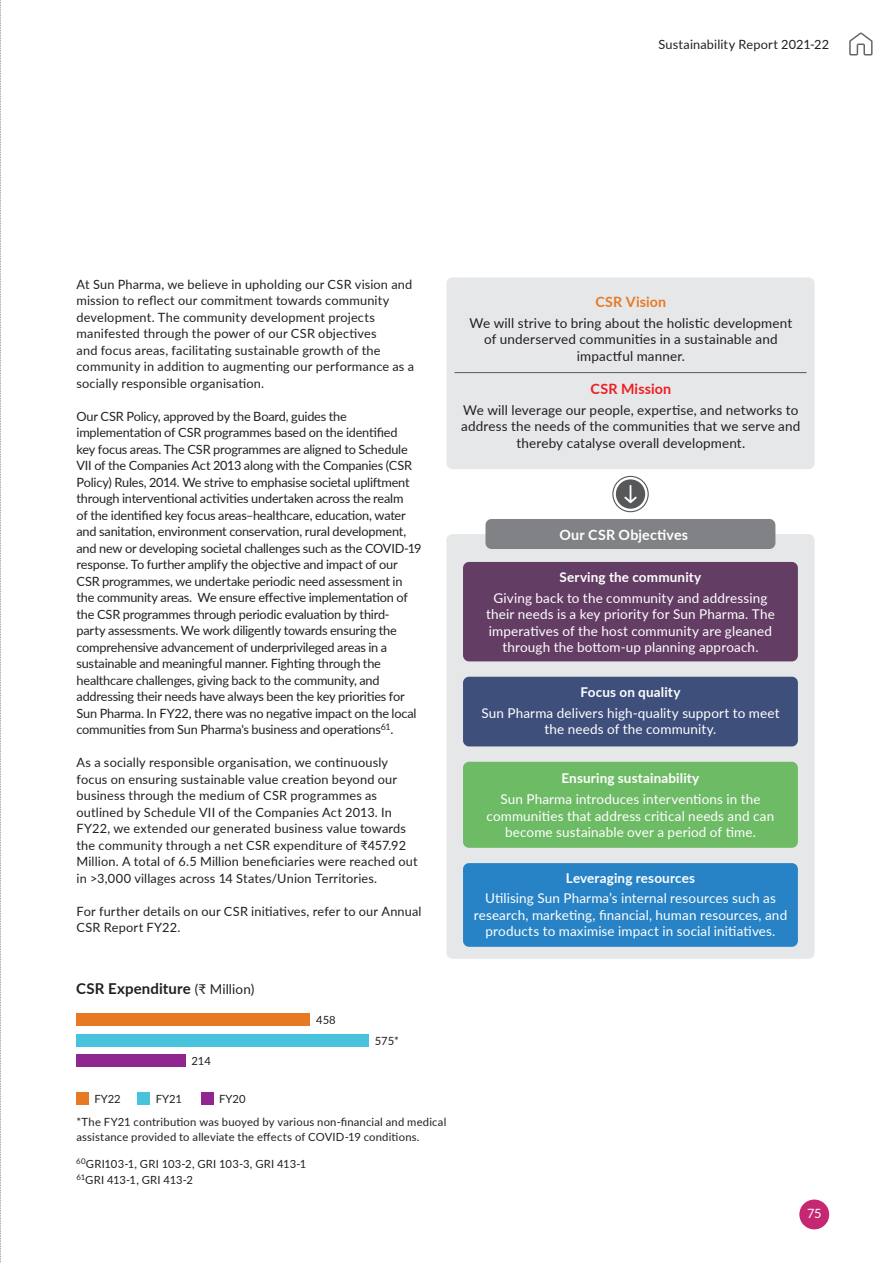
<style>
.page{position:relative;width:893px;height:1263px;background:#fff}
.page>*{position:absolute;margin:0;border:0;box-sizing:border-box;transform-origin:0 0}
.t1{font:700 15px "Lato";letter-spacing:.01em;color:#231f20}
.t2{font:700 14.25px "Lato";letter-spacing:.01em;color:#fff}
.t3{font:700 14.25px "Lato";letter-spacing:.01em;color:#ee1d23}
.t4{font:700 14.25px "Lato";letter-spacing:.01em;color:#e87924}
.t5{font:13.5px/16.5px "Lato";letter-spacing:.01em;color:#fff;text-align:center}
.t6{font:13.5px/16.5px "Lato";letter-spacing:.01em;color:#231f20;text-align:center}
.t7{font:700 13.5px "Lato";letter-spacing:.01em;color:#fff}
.t8{font:12.75px/16.5px "Lato";letter-spacing:-.015em;color:#231f20}
.t9{font:12.75px/16.5px "Lato";letter-spacing:.01em;color:#231f20}
.t10{font:12.75px/16.5px "Lato";letter-spacing:.015em;color:#231f20}
.t11{font:12.75px "Lato";color:#fff}
.t12{font:11.25px/14.2px "Lato";letter-spacing:.015em;color:#231f20}
.s1{font-weight:400;font-size:13.5px}
</style>
<div class="page">
<svg style="left:849px;top:32px;width:24px;height:24px"></svg>
<div style="left:446px;top:534px;width:369px;height:425px;background:#e6e7e9;border-radius:6px"></div>
<div style="left:446px;top:277px;width:369px;height:192px;background:#e6e7e9;border-radius:6px"></div>
<div style="left:485px;top:519px;width:290px;height:30px;background:#808285;border-radius:6px"></div>
<hr style="left:454px;top:372px;width:353px;height:1px;background:#57585a">
<div style="left:463px;top:562px;width:335px;height:99px;background:#633d64;border-radius:6px"></div>
<div style="left:463px;top:762px;width:335px;height:86px;background:#6ebb66;border-radius:6px"></div>
<div style="left:463px;top:863px;width:335px;height:84px;background:#2783c5;border-radius:6px"></div>
<div style="left:463px;top:677px;width:335px;height:69px;background:#3f4f7b;border-radius:6px"></div>
<svg style="left:613px;top:476px;width:35px;height:36px"></svg>
<div style="left:612px;top:476px;width:37px;height:36px;border:1px solid #57585a;border-radius:50%"></div>
<div style="left:616px;top:479px;width:29px;height:30px;background:#57585a;border-radius:50%"></div>
<svg style="left:624px;top:485px;width:13px;height:18px"></svg>
<div style="left:76px;top:1013px;width:234px;height:13px;background:#e87924"></div>
<div style="left:76px;top:1034px;width:293px;height:12px;background:#47c4dc"></div>
<div style="left:76px;top:1054px;width:109px;height:13px;background:#90268f"></div>
<div style="left:76px;top:1092px;width:13px;height:13px;background:#e87924"></div>
<div style="left:137px;top:1092px;width:13px;height:13px;background:#47c4dc"></div>
<div style="left:201px;top:1092px;width:13px;height:13px;background:#90268f"></div>
<svg style="left:0;top:0;width:1px;height:1263px"></svg>
<div style="left:799px;top:1199px;width:30px;height:30px;background:#c52772;border-radius:50%"></div>
<p class="t9" style="left:658px;top:35px;width:172px">Sustainability Report 2021-22</p>
<p class="t9" style="left:77px;top:275px;width:339px">At Sun Pharma, we believe in upholding our CSR vision and mission to reflect our commitment towards community development. The community development projects manifested through the power of our CSR objectives<br>and focus areas, facilitating sustainable growth of the community in addition to augmenting our performance as a socially responsible organisation.</p>
<p class="t8" style="left:77px;top:407px;width:347px">Our CSR Policy, approved by the Board, guides the implementation of CSR programmes based on the identified<br>key focus areas. The CSR programmes are aligned to Schedule VII of the Companies Act 2013 along with the Companies (CSR Policy) Rules, 2014. We strive to emphasise societal upliftment through interventional activities undertaken across the realm<br>of the identified key focus areas–healthcare, education, water and sanitation, environment conservation, rural development, and new or developing societal challenges such as the COVID-19 response. To further amplify the objective and impact of our CSR programmes, we undertake periodic need assessment in the community areas. We ensure effective implementation of the CSR programmes through periodic evaluation by third&shy;party assessments. We work diligently towards ensuring the comprehensive advancement of underprivileged areas in a sustainable and meaningful manner. Fighting through the healthcare challenges, giving back to the community, and addressing their needs have always been the key priorities for Sun Pharma. In FY22, there was no negative impact on the local communities from Sun Pharma's business and operations<sup>61</sup>.</p>
<p class="t9" style="left:77px;top:754px;width:343px">As a socially responsible organisation, we continuously focus on ensuring sustainable value creation beyond our business through the medium of CSR programmes as outlined by Schedule VII of the Companies Act 2013. In FY22, we extended our generated business value towards the community through a net CSR expenditure of ₹457.92<br>Million. A total of 6.5 Million beneficiaries were reached out in &gt;3,000 villages across 14 States/Union Territories.</p>
<p class="t10" style="left:77px;top:902px;width:347px">For further details on our CSR initiatives, refer to our Annual<br>CSR Report FY22.</p>
<p class="t4" style="left:595px;top:292px;width:72px">CSR Vision</p>
<p class="t6" style="left:469px;top:314px;width:324px">We will strive to bring about the holistic development of underserved communities in a sustainable and impactful manner.</p>
<p class="t3" style="left:591px;top:378px;width:82px">CSR Mission</p>
<p class="t6" style="left:461px;top:401px;width:341px">We will leverage our people, expertise, and networks to address the needs of the communities that we serve and thereby catalyse overall development.</p>
<p class="t2" style="left:559px;top:524px;width:130px">Our CSR Objectives</p>
<p class="t7" style="left:559px;top:567px;width:143px">Serving the community</p>
<p class="t5" style="left:486px;top:589px;width:290px">Giving back to the community and addressing their needs is a key priority for Sun Pharma. The imperatives of the host community are gleaned through the bottom-up planning approach.</p>
<p class="t7" style="left:580px;top:682px;width:102px">Focus on quality</p>
<p class="t5" style="left:481px;top:704px;width:300px">Sun Pharma delivers high-quality support to meet the needs of the community.</p>
<p class="t7" style="left:561px;top:768px;width:139px">Ensuring sustainability</p>
<p class="t5" style="left:487px;top:790px;width:289px">Sun Pharma introduces interventions in the communities that address critical needs and can become sustainable over a period of time.</p>
<p class="t7" style="left:566px;top:868px;width:131px">Leveraging resources</p>
<p class="t5" style="left:474px;top:890px;width:315px">Utilising Sun Pharma’s internal resources such as research, marketing, financial, human resources, and products to maximise impact in social initiatives.</p>
<p class="t1" style="left:76px;top:978px;width:180px">CSR Expenditure <span class="s1">(₹ Million)</span></p>
<p class="t12" style="left:191px;top:1054px;width:21px">214</p>
<p class="t12" style="left:94px;top:1091px;width:28px">FY22</p>
<p class="t12" style="left:156px;top:1091px;width:28px">FY21</p>
<p class="t12" style="left:219px;top:1091px;width:28px">FY20</p>
<p class="t12" style="left:316px;top:1012px;width:21px">458</p>
<p class="t12" style="left:375px;top:1033px;width:26px">575*</p>
<p class="t12" style="left:77px;top:1114px;width:371px">*The FY21 contribution was buoyed by various non-financial and medical assistance provided to alleviate the effects of COVID-19 conditions.</p>
<p class="t12" style="left:76px;top:1156px;width:232px"><sup>60</sup>GRI103-1, GRI 103-2, GRI 103-3, GRI 413-1</p>
<p class="t12" style="left:77px;top:1172px;width:118px"><sup>61</sup>GRI 413-1, GRI 413-2</p>
<p class="t11" style="left:807px;top:1204px;width:16px">75</p>
</div>
